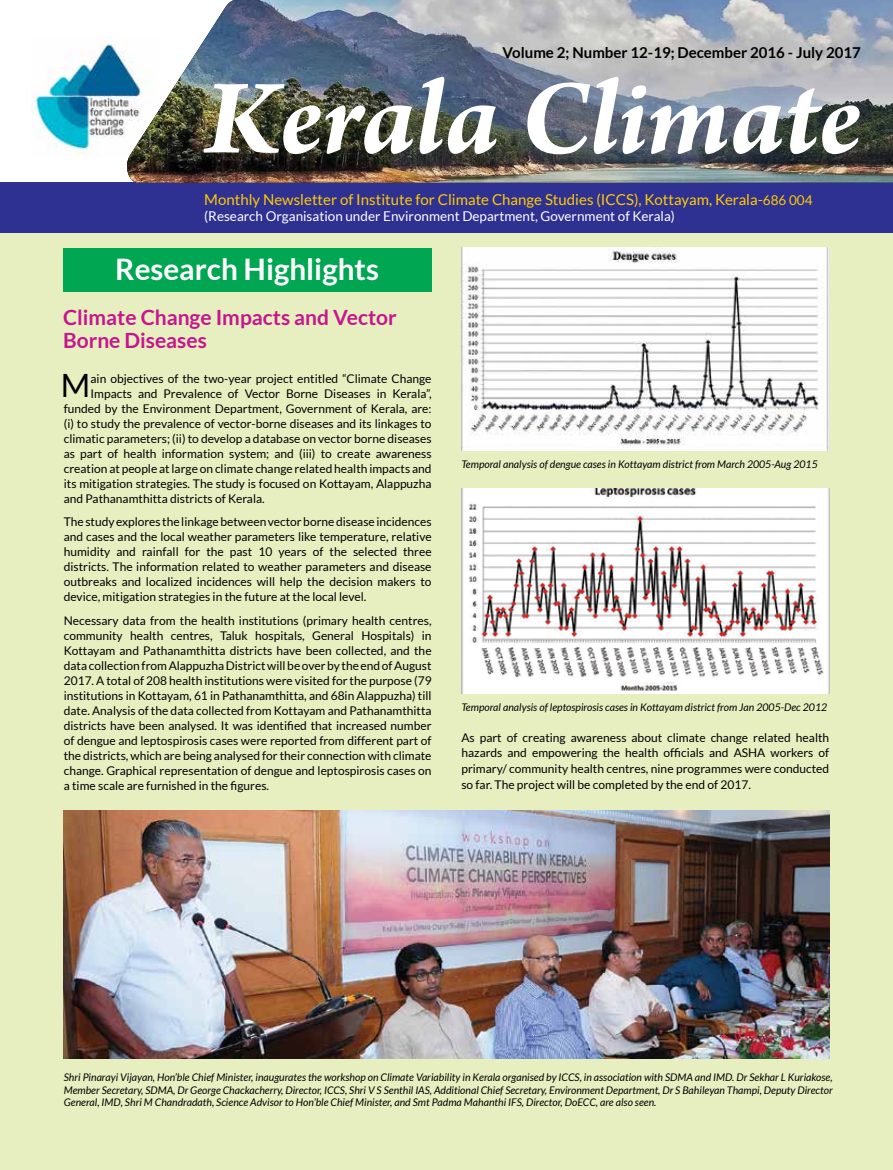
<style>
.page{position:relative;width:893px;height:1170px;background:#fff}
.page>*{position:absolute;margin:0;border:0;box-sizing:border-box;transform-origin:0 0}
.t1{font:italic 700 112.5px "Arno Pro";letter-spacing:-.005em;color:#fff}
.t2{font:32.1px "Lato";color:#000}
.t3{font:700 29.7px "Lato";color:#fff}
.t4{font:700 21px/23.4px "Lato";color:#c6168d}
.t5{font:15px "Lato";color:#ffcb05}
.t6{font:700 15px "Lato";color:#000}
.t7{font:13.5px "Lato";color:#fff}
.t8{font:12px/15px "Lato";color:#000;text-align:justify}
.t9{font:italic 10.5px/12.6px "Lato";color:#000;text-align:justify}
.s1{font-size:13.5px}
</style>
<div class="page">
<div style="left:0;top:232px;width:893px;height:937px;background:#e7efc1"></div>
<div style="left:0;top:182px;width:893px;height:50px;background:#2e3092"></div>
<img style="left:32px;top:43px;width:91px;height:113px">
<img style="left:125px;top:0;width:768px;height:183px">
<div style="left:63px;top:248px;width:369px;height:44px;background:#00a651"></div>
<img style="left:461px;top:248px;width:368px;height:203px">
<img style="left:461px;top:488px;width:368px;height:205px">
<img style="left:64px;top:810px;width:765px;height:248px">
<p class="t6" style="left:502px;top:44px;width:360px">Volume 2; Number 12-19; December 2016 - July 2017</p>
<h1 class="t1" style="left:204px;top:52px;width:658px">Kerala Climate</h1>
<p class="t5" style="left:204px;top:191px;width:610px">Monthly Newsletter of Institute for Climate Change Studies (ICCS), Kottayam, Kerala-<span class="s1">686 004</span></p>
<p class="t7" style="left:204px;top:208px;width:472px">(Research Organisation under Environment Department, Government of Kerala)</p>
<h3 class="t3" style="left:115px;top:252px;width:265px">Research Highlights</h3>
<h3 class="t4" style="left:63px;top:305px;width:335px">Climate Change Impacts and Vector<br>Borne Diseases</h3>
<h2 class="t2" style="left:61px;top:367px;width:31px">M</h2>
<p class="t8" style="left:91px;top:370px;width:343px">ain objectives of the two-year project entitled “Climate Change</p>
<p class="t8" style="left:91px;top:385px;width:343px">Impacts and Prevalence of Vector Borne Diseases in Kerala”,</p>
<p class="t8" style="left:64px;top:400px;width:369px">funded by the Environment Department, Government of Kerala, are:</p>
<p class="t8" style="left:64px;top:415px;width:369px">(i) to study the prevalence of vector-borne diseases and its linkages to</p>
<p class="t8" style="left:64px;top:430px;width:369px">climatic parameters; (ii) to develop a database on vector borne diseases</p>
<p class="t8" style="left:64px;top:445px;width:369px">as part of health information system; and (iii) to create awareness</p>
<p class="t8" style="left:64px;top:460px;width:369px">creation at people at large on climate change related health impacts and</p>
<p class="t8" style="left:64px;top:475px;width:369px">its mitigation strategies. The study is focused on Kottayam, Alappuzha</p>
<p class="t8" style="left:64px;top:490px;width:202px">and Pathanamthitta districts of Kerala.</p>
<p class="t8" style="left:64px;top:514px;width:369px">The study explores the linkage between vector borne disease incidences and cases and the local weather parameters like temperature, relative humidity and rainfall for the past 10 years of the selected three districts. The information related to weather parameters and disease outbreaks and localized incidences will help the decision makers to device, mitigation strategies in the future at the local level.</p>
<p class="t8" style="left:64px;top:612px;width:369px">Necessary data from the health institutions (primary health centres, community health centres, Taluk hospitals, General Hospitals) in Kottayam and Pathanamthitta districts have been collected, and the data collection from Alappuzha District will be over by the end of August 2017. A total of 208 health institutions were visited for the purpose (79 institutions in Kottayam, 61 in Pathanamthitta, and 68in Alappuzha) till date. Analysis of the data collected from Kottayam and Pathanamthitta districts have been analysed. It was identified that increased number of dengue and leptospirosis cases were reported from different part of the districts, which are being analysed for their connection with climate change. Graphical representation of dengue and leptospirosis cases on a time scale are furnished in the figures.</p>
<p class="t9" style="left:461px;top:458px;width:358px">Temporal analysis of dengue cases in Kottayam district from March 2005-Aug 2015</p>
<p class="t9" style="left:461px;top:700px;width:367px">Temporal analysis of leptospirosis cases in Kottayam district from Jan 2005-Dec 2012</p>
<p class="t8" style="left:461px;top:729px;width:369px;line-height:15.8px">As part of creating awareness about climate change related health hazards and empowering the health officials and ASHA workers of primary/ community health centres, nine programmes were conducted so far. The project will be completed by the end of 2017.</p>
<p class="t9" style="left:64px;top:1071px;width:770px">Shri Pinarayi Vijayan, Hon’ble Chief Minister, inaugurates the workshop on Climate Variability in Kerala organised by ICCS, in association with SDMA and IMD. Dr Sekhar L Kuriakose, Member Secretary, SDMA, Dr George Chackacherry, Director, ICCS, Shri V S Senthil IAS, Additional Chief Secretary, Environment Department, Dr S Bahileyan Thampi, Deputy Director General, IMD, Shri M Chandradath, Science Advisor to Hon’ble Chief Minister, and Smt Padma Mahanthi IFS, Director, DoECC, are also seen.</p>
</div>
